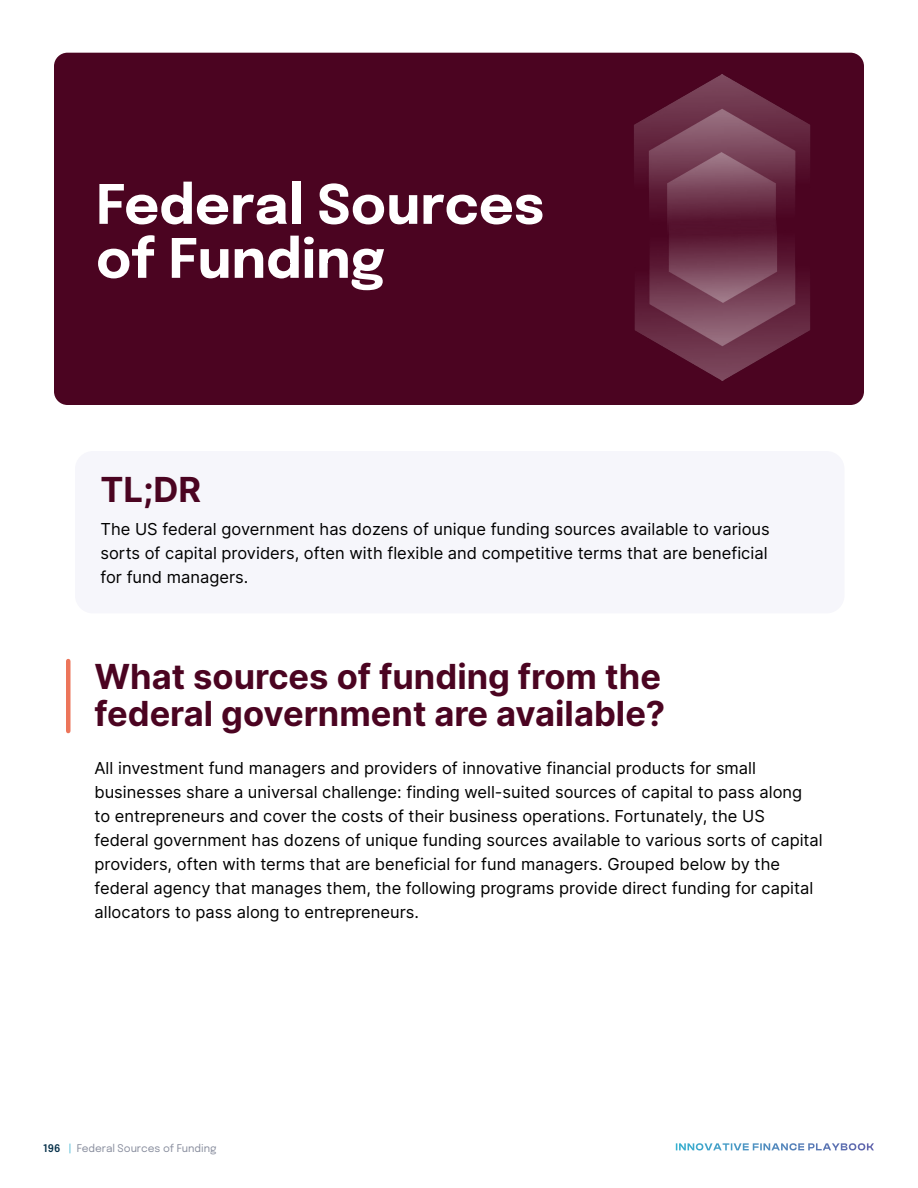
<style>
.page{position:relative;width:918px;height:1188px;background:#fff}
.page>*{position:absolute;margin:0;border:0;box-sizing:border-box;transform-origin:0 0}
.t1{font:700 54px/54px "Epilogue";color:#fff}
.t2{font:700 34.5px/37.5px "Inter";color:#4b0421}
.t3{font:16.5px/24px "Inter";color:#000}
.t4{font:10.5px "Epilogue";color:#8a8f9f}
.s1{font-weight:600;color:#0a344d}
.s2{font-family:"Gotham";color:#32afcf}
</style>
<div class="page">
<svg style="left:692px;top:1143px;width:182px;height:7px"></svg>
<div style="left:54px;top:53px;width:810px;height:352px;background:#4b0421;border-radius:14px"></div>
<img style="left:634px;top:250px;width:176px;height:130px">
<img style="left:634px;top:75px;width:176px;height:175px">
<div style="left:75px;top:451px;width:769px;height:162px;background:#f6f6fb;border-radius:18px"></div>
<div style="left:66px;top:661px;width:5px;height:70px;background:#ec755a"></div>
<h1 class="t1" style="left:96px;top:174px;width:450px">Federal Sources of Funding</h1>
<h2 class="t2" style="left:100px;top:469px;width:102px">TL;DR</h2>
<p class="t3" style="left:100px;top:517px;width:671px">The US federal government has dozens of unique funding sources available to various sorts of capital providers, often with flexible and competitive terms that are beneficial for fund managers.</p>
<h2 class="t2" style="left:94px;top:656px;width:572px">What sources of funding from the federal government are available?</h2>
<p class="t3" style="left:94px;top:756px;width:730px">All investment fund managers and providers of innovative financial products for small businesses share a universal challenge: finding well-suited sources of capital to pass along<br>to entrepreneurs and cover the costs of their business operations. Fortunately, the US federal government has dozens of unique funding sources available to various sorts of capital providers, often with terms that are beneficial for fund managers. Grouped below by the federal agency that manages them, the following programs provide direct funding for capital allocators to pass along to entrepreneurs.</p>
<p class="t4" style="left:43px;top:1140px;width:175px"><span class="s1">196</span> <span class="s2">|</span> Federal Sources of Funding</p>
</div>
